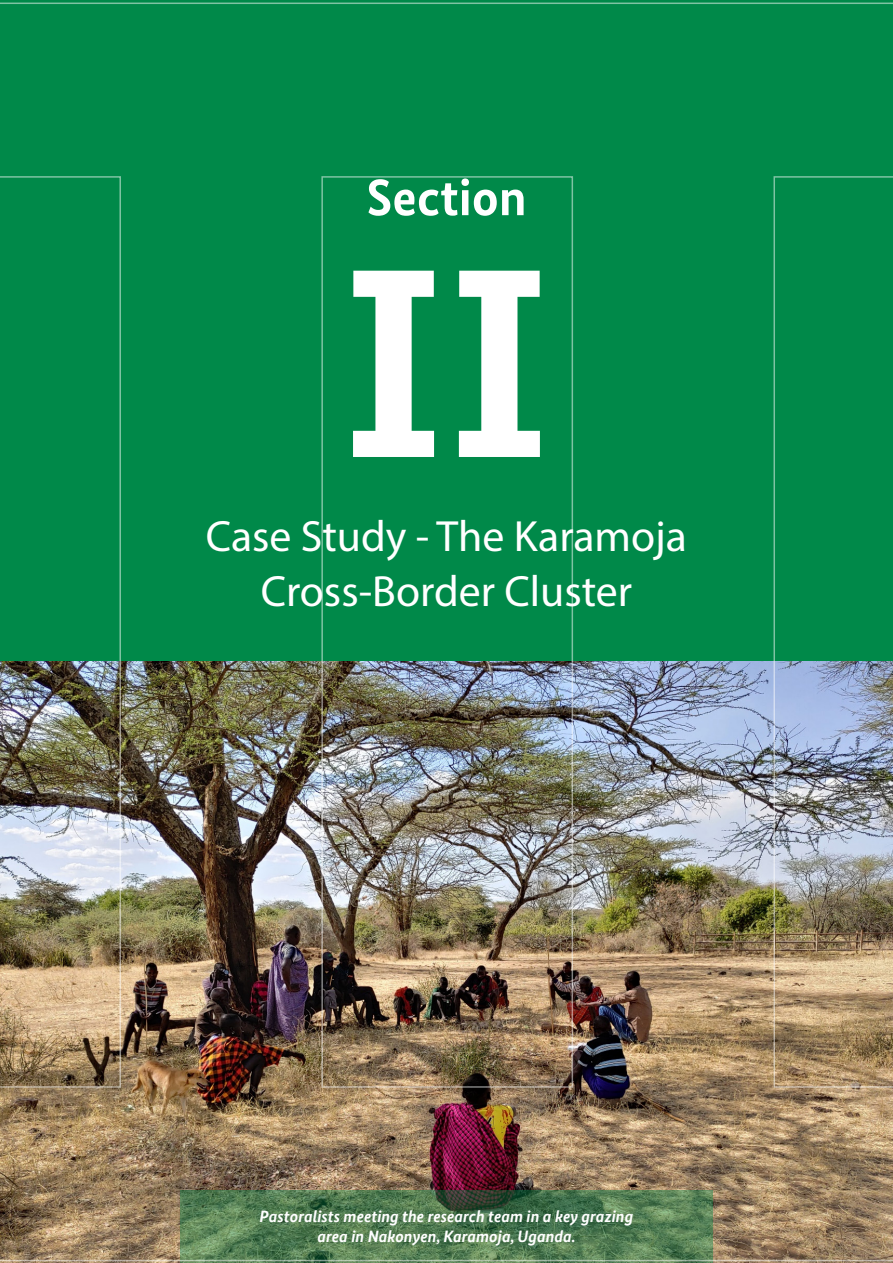
<style>
.page{position:relative;width:893px;height:1263px;background:#fff}
.page>*{position:absolute;margin:0;border:0;box-sizing:border-box;transform-origin:0 0}
.t1{font:700 270px "Bundes Sans Office T";color:#fff}
.t2{font:700 51.3px "Bundes Sans Office T";color:#fff}
.Heading_1{font:43.8px/54.8px "Myriad Pro";color:#fff;text-align:center}
.Paragraph_Style_3{font:italic 700 16.5px/19.5px "Bundes Sans Office T";color:#fff;text-align:center}
</style>
<div class="page">
<img style="left:0;top:2px;width:893px;height:1260px">
<p class="t2" style="left:366px;top:168px;width:162px">Section</p>
<p class="t1" style="left:341px;top:207px;width:213px">II</p>
<p class="Heading_1" style="left:206px;top:508px;width:483px">Case Study - The Karamoja<br>Cross-Border Cluster</p>
<p class="Paragraph_Style_3" style="left:260px;top:1207px;width:375px">Pastoralists meeting the research team in a key grazing area in Nakonyen, Karamoja, Uganda.</p>
</div>
